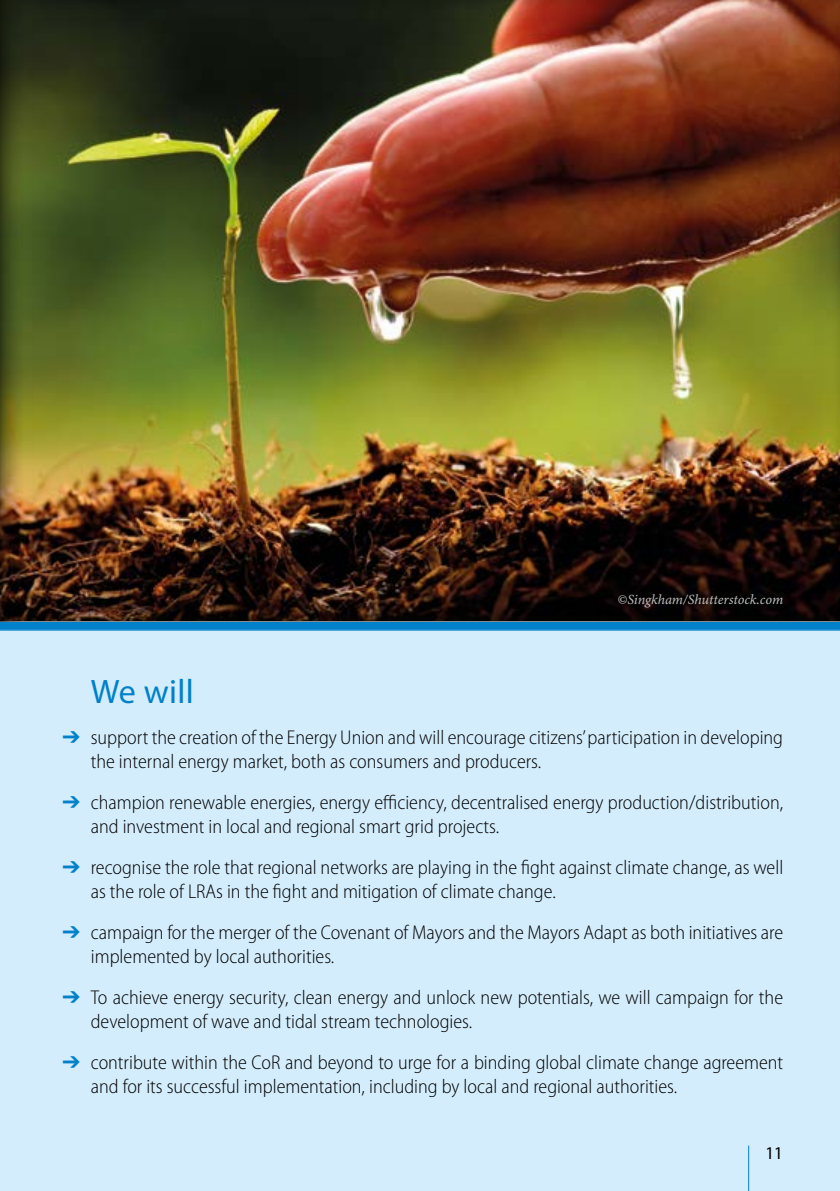
<style>
.page{position:relative;width:840px;height:1191px;background:#fff}
.page>*{position:absolute;margin:0;border:0;box-sizing:border-box;transform-origin:0 0}
.t1{font:34px "Myriad Pro";letter-spacing:.01em;color:#0081c9}
.t2{font:300 semi-condensed 20px/24px "Myriad Pro";color:#000}
.t3{font:semi-condensed 18px "Myriad Pro";color:#000}
.t4{font:14px "Minion Pro It Capt";letter-spacing:-.01em;color:#bcbcbc}
.s1{color:#0081c9}
</style>
<div class="page">
<div style="left:0;top:0;width:839px;height:1191px;background:#d4edfc"></div>
<img style="left:0;top:0;width:839px;height:622px">
<hr style="left:747px;top:1145px;width:1px;height:46px;background:#0081c9">
<p class="t4" style="left:617px;top:591px;width:167px">©Singkham/Shutterstock.com</p>
<h1 class="t1" style="left:91px;top:673px;width:104px">We will</h1>
<p class="t2" style="left:91px;top:726px;width:693px;text-indent:-28px"><span class="s1">➔</span> support the creation of the Energy Union and will encourage citizens’ participation in developing the internal energy market, both as consumers and producers.</p>
<p class="t2" style="left:91px;top:791px;width:693px;text-indent:-28px"><span class="s1">➔</span> champion renewable energies, energy efficiency, decentralised energy production/distribution, and investment in local and regional smart grid projects.</p>
<p class="t2" style="left:91px;top:856px;width:693px;text-indent:-28px"><span class="s1">➔</span> recognise the role that regional networks are playing in the fight against climate change, as well as the role of LRAs in the fight and mitigation of climate change.</p>
<p class="t2" style="left:91px;top:921px;width:693px;text-indent:-28px"><span class="s1">➔</span> campaign for the merger of the Covenant of Mayors and the Mayors Adapt as both initiatives are implemented by local authorities.</p>
<p class="t2" style="left:91px;top:986px;width:693px;text-indent:-28px"><span class="s1">➔</span> To achieve energy security, clean energy and unlock new potentials, we will campaign for the development of wave and tidal stream technologies.</p>
<p class="t2" style="left:91px;top:1051px;width:693px;text-indent:-28px"><span class="s1">➔</span> contribute within the CoR and beyond to urge for a binding global climate change agreement and for its successful implementation, including by local and regional authorities.</p>
<p class="t3" style="left:765px;top:1143px;width:19px">11</p>
</div>
